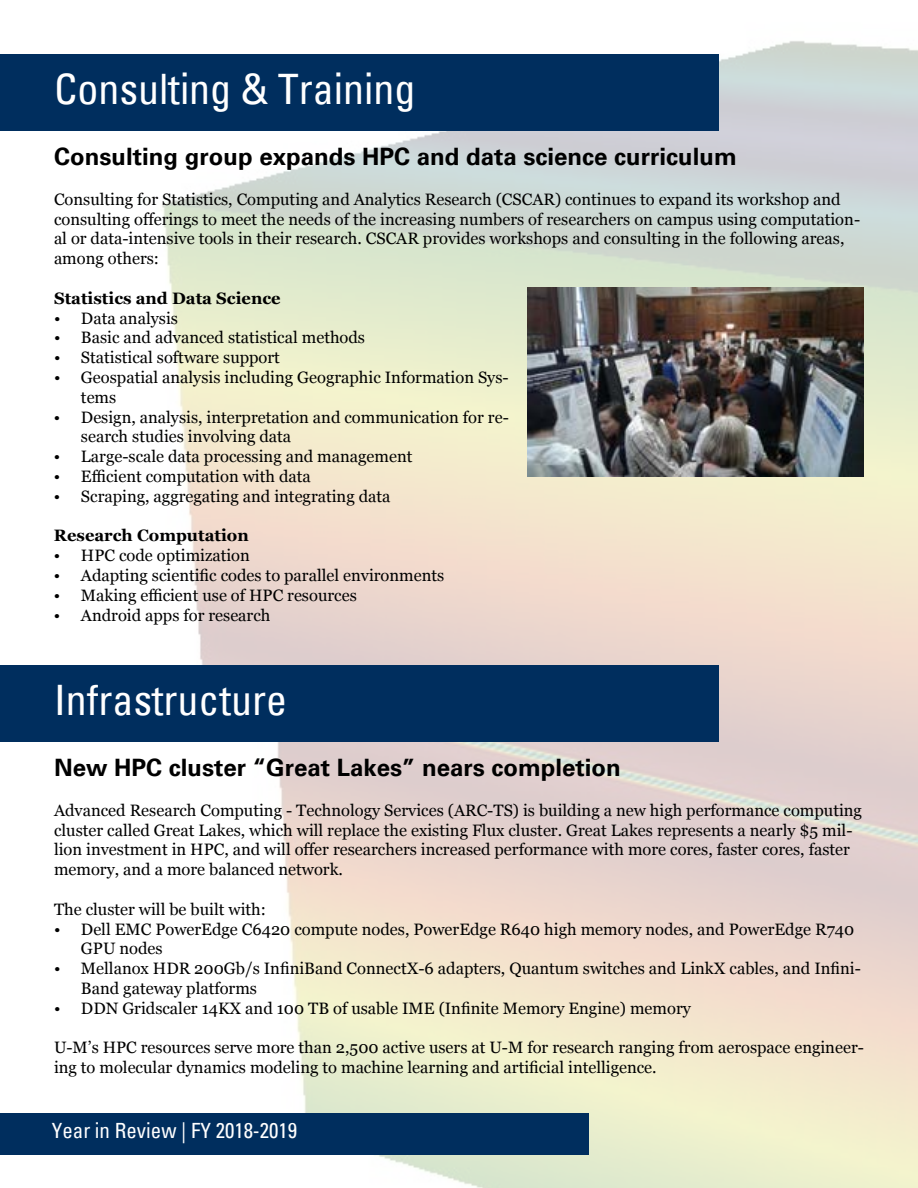
<style>
.page{position:relative;width:918px;height:1188px;background:#fff}
.page>*{position:absolute;margin:0;border:0;box-sizing:border-box;transform-origin:0 0}
.t1{font:condensed 42px "Univers";color:#fff}
.t2{font:700 24px "Univers";color:#000}
.t3{font:condensed 21px "Univers";color:#fff}
.t4{font:16.5px/19.8px "Georgia";color:#000}
.t5{font:700 16.5px "Georgia";color:#000}
</style>
<div class="page">
<img style="left:162px;top:41px;width:756px;height:1147px">
<div style="left:0;top:1113px;width:588px;height:42px;background:#002e5e"></div>
<div style="left:0;top:665px;width:719px;height:77px;background:#002e5e"></div>
<div style="left:0;top:54px;width:719px;height:77px;background:#002e5e"></div>
<img style="left:528px;top:287px;width:336px;height:190px">
<h1 class="t1" style="left:54px;top:62px;width:363px">Consulting &amp; Training</h1>
<h2 class="t2" style="left:54px;top:143px;width:684px">Consulting group expands HPC and data science curriculum</h2>
<p class="t4" style="left:54px;top:189px;width:808px">Consulting for Statistics, Computing and Analytics Research (CSCAR) continues to expand its workshop and consulting offerings to meet the needs of the increasing numbers of researchers on campus using computation&shy;al or data-intensive tools in their research. CSCAR provides workshops and consulting in the following areas, among others:</p>
<p class="t5" style="left:54px;top:286px;width:228px">Statistics and Data Science</p>
<p class="t4" style="left:54px;top:307px;width:125px">• Data analysis</p>
<p class="t4" style="left:54px;top:327px;width:313px">• Basic and advanced statistical methods</p>
<p class="t4" style="left:54px;top:347px;width:228px">• Statistical software support</p>
<p class="t4" style="left:81px;top:367px;width:429px;text-indent:-27px">• Geospatial analysis including Geographic Information Sys&shy;tems</p>
<p class="t4" style="left:81px;top:406px;width:429px;text-indent:-27px">• Design, analysis, interpretation and communication for re&shy;search studies involving data</p>
<p class="t4" style="left:54px;top:446px;width:360px">• Large-scale data processing and management</p>
<p class="t4" style="left:54px;top:466px;width:258px">• Efficient computation with data</p>
<p class="t4" style="left:54px;top:486px;width:338px">• Scraping, aggregating and integrating data</p>
<p class="t5" style="left:54px;top:523px;width:196px">Research Computation</p>
<p class="t4" style="left:54px;top:545px;width:197px">• HPC code optimization</p>
<p class="t4" style="left:54px;top:565px;width:392px">• Adapting scientific codes to parallel environments</p>
<p class="t4" style="left:54px;top:585px;width:304px">• Making efficient use of HPC resources</p>
<p class="t4" style="left:54px;top:604px;width:218px">• Android apps for research</p>
<h1 class="t1" style="left:54px;top:673px;width:235px">Infrastructure</h1>
<h2 class="t2" style="left:54px;top:754px;width:568px">New HPC cluster “Great Lakes” nears completion</h2>
<p class="t4" style="left:54px;top:800px;width:810px">Advanced Research Computing - Technology Services (ARC-TS) is building a new high performance computing cluster called Great Lakes, which will replace the existing Flux cluster. Great Lakes represents a nearly $5 mil&shy;lion investment in HPC, and will offer researchers increased performance with more cores, faster cores, faster memory, and a more balanced network.</p>
<p class="t4" style="left:54px;top:899px;width:213px">The cluster will be built with:</p>
<p class="t4" style="left:81px;top:918px;width:775px;text-indent:-27px">• Dell EMC PowerEdge C6420 compute nodes, PowerEdge R640 high memory nodes, and PowerEdge R740<br>GPU nodes</p>
<p class="t4" style="left:81px;top:958px;width:781px;text-indent:-27px">• Mellanox HDR 200Gb/s InfiniBand ConnectX-6 adapters, Quantum switches and LinkX cables, and Infini-<br>Band gateway platforms</p>
<p class="t4" style="left:54px;top:998px;width:638px">• DDN Gridscaler 14KX and 100 TB of usable IME (Infinite Memory Engine) memory</p>
<p class="t4" style="left:54px;top:1037px;width:812px">U-M’s HPC resources serve more than 2,500 active users at U-M for research ranging from aerospace engineer&shy;ing to molecular dynamics modeling to machine learning and artificial intelligence.</p>
<p class="t3" style="left:52px;top:1117px;width:247px">Year in Review | FY 2018-2019</p>
</div>
